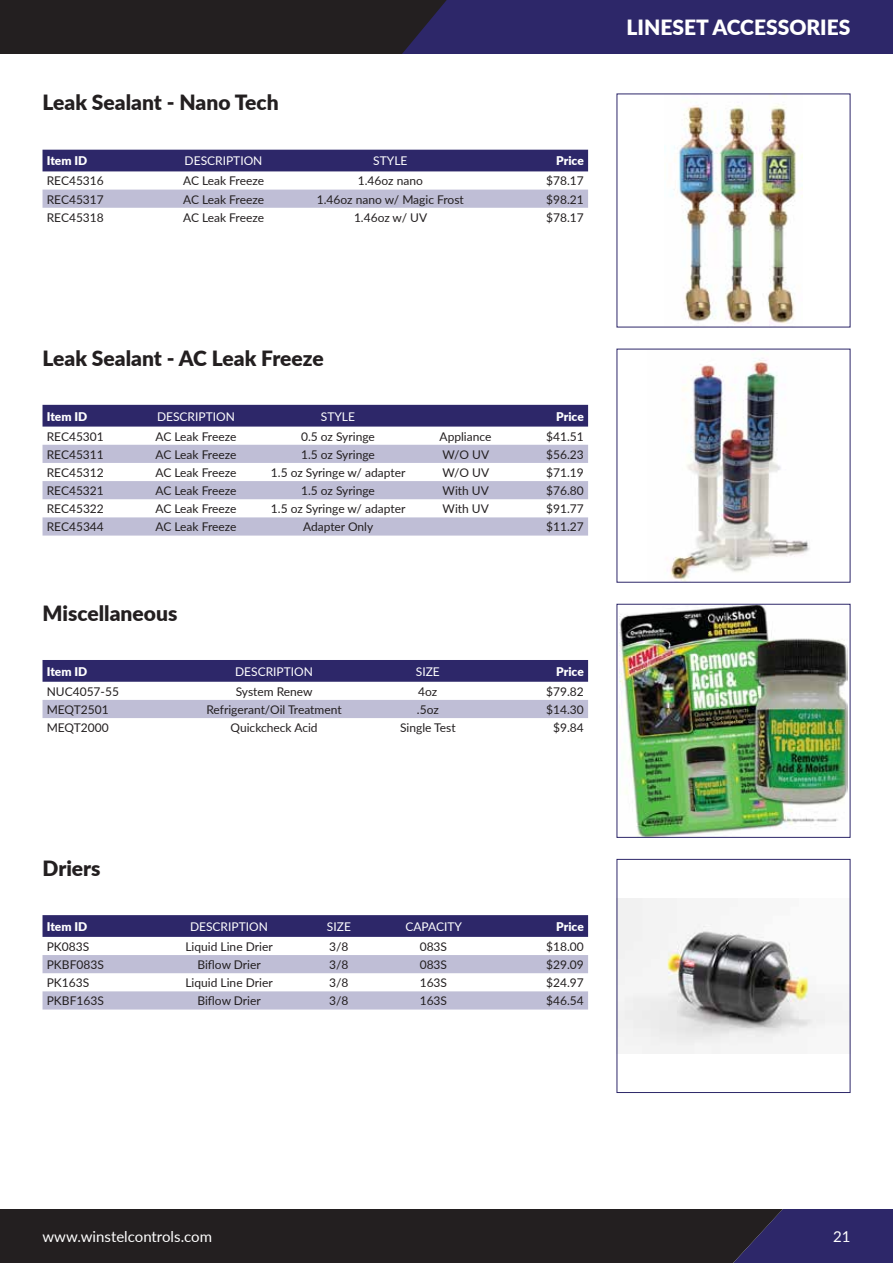
<style>
.page{position:relative;width:893px;height:1263px;background:#fff}
.page>*{position:absolute;margin:0;border:0;box-sizing:border-box;transform-origin:0 0}
.t1{font:900 21px "Lato";color:#231f20}
.t2{font:900 21px "Lato";color:#fff}
.t3{font:15px "Lato";color:#fff}
.t4{font:12px "Lato";color:#231f20}
.t5{font:12px "Lato";color:#fff}
.t6{font:900 12px "Lato";letter-spacing:-.005em;color:#fff}
</style>
<div class="page">
<div style="left:43px;top:150px;width:545px;height:21px;background:#2d2769"></div>
<div style="left:43px;top:190px;width:545px;height:18px;background:#bfbed6"></div>
<img style="left:671px;top:104px;width:131px;height:221px">
<div style="left:43px;top:405px;width:545px;height:22px;background:#2d2769"></div>
<svg style="left:43px;top:445px;width:545px;height:91px;fill:#bfbed6"></svg>
<img style="left:670px;top:358px;width:140px;height:223px">
<div style="left:43px;top:660px;width:545px;height:22px;background:#2d2769"></div>
<div style="left:43px;top:700px;width:545px;height:18px;background:#bfbed6"></div>
<img style="left:620px;top:606px;width:227px;height:230px">
<div style="left:617px;top:604px;width:233px;height:234px;border:1px solid #2d2769"></div>
<svg style="left:43px;top:915px;width:545px;height:22px;background:#2f296a"></svg>
<svg style="left:43px;top:955px;width:545px;height:54px"></svg>
<img style="left:619px;top:898px;width:229px;height:156px">
<div style="left:617px;top:859px;width:233px;height:234px;border:1px solid #2d2769"></div>
<div style="left:0;top:0;width:893px;height:54px;background:#231f20"></div>
<div style="left:402px;top:0;width:491px;height:54px;background:#2d2769"></div>
<svg style="left:0;top:1209px;width:893px;height:54px;background:#24202b"></svg>
<h1 class="t1" style="left:43px;top:87px;width:238px">Leak Sealant - Nano Tech</h1>
<p class="t6" style="left:47px;top:152px;width:42px">Item ID</p>
<p class="t5" style="left:185px;top:152px;width:79px">DESCRIPTION</p>
<p class="t5" style="left:373px;top:152px;width:36px">STYLE</p>
<p class="t6" style="left:556px;top:152px;width:29px">Price</p>
<p class="t4" style="left:47px;top:172px;width:59px">REC45316</p>
<p class="t4" style="left:183px;top:172px;width:82px">AC Leak Freeze</p>
<p class="t4" style="left:358px;top:172px;width:67px">1.46oz nano</p>
<p class="t4" style="left:546px;top:172px;width:39px">$78.17</p>
<p class="t4" style="left:47px;top:191px;width:59px">REC45317</p>
<p class="t4" style="left:183px;top:191px;width:82px">AC Leak Freeze</p>
<p class="t4" style="left:317px;top:191px;width:149px">1.46oz nano w/ Magic Frost</p>
<p class="t4" style="left:546px;top:191px;width:39px">$98.21</p>
<p class="t4" style="left:47px;top:209px;width:59px">REC45318</p>
<p class="t4" style="left:183px;top:209px;width:82px">AC Leak Freeze</p>
<p class="t4" style="left:354px;top:209px;width:75px">1.46oz w/ UV</p>
<p class="t4" style="left:546px;top:209px;width:39px">$78.17</p>
<h1 class="t2" style="left:627px;top:12px;width:225px">LINESET ACCESSORIES</h1>
<h1 class="t1" style="left:43px;top:342px;width:283px">Leak Sealant - AC Leak Freeze</h1>
<p class="t6" style="left:47px;top:407px;width:42px">Item ID</p>
<p class="t5" style="left:157px;top:408px;width:79px">DESCRIPTION</p>
<p class="t5" style="left:321px;top:408px;width:36px">STYLE</p>
<p class="t6" style="left:556px;top:407px;width:29px">Price</p>
<p class="t4" style="left:47px;top:427px;width:59px">REC45301</p>
<p class="t4" style="left:156px;top:427px;width:82px">AC Leak Freeze</p>
<p class="t4" style="left:301px;top:427px;width:75px">0.5 oz Syringe</p>
<p class="t4" style="left:440px;top:427px;width:53px">Appliance</p>
<p class="t4" style="left:546px;top:427px;width:39px">$41.51</p>
<p class="t4" style="left:47px;top:446px;width:59px">REC45311</p>
<p class="t4" style="left:156px;top:446px;width:82px">AC Leak Freeze</p>
<p class="t4" style="left:301px;top:446px;width:75px">1.5 oz Syringe</p>
<p class="t4" style="left:442px;top:446px;width:48px">W/O UV</p>
<p class="t4" style="left:546px;top:446px;width:39px">$56.23</p>
<p class="t4" style="left:47px;top:464px;width:59px">REC45312</p>
<p class="t4" style="left:156px;top:464px;width:82px">AC Leak Freeze</p>
<p class="t4" style="left:271px;top:464px;width:136px">1.5 oz Syringe w/ adapter</p>
<p class="t4" style="left:442px;top:464px;width:48px">W/O UV</p>
<p class="t4" style="left:546px;top:464px;width:39px">$71.19</p>
<p class="t4" style="left:47px;top:482px;width:59px">REC45321</p>
<p class="t4" style="left:156px;top:482px;width:82px">AC Leak Freeze</p>
<p class="t4" style="left:301px;top:482px;width:75px">1.5 oz Syringe</p>
<p class="t4" style="left:443px;top:482px;width:48px">With UV</p>
<p class="t4" style="left:546px;top:482px;width:39px">$76.80</p>
<p class="t4" style="left:47px;top:500px;width:59px">REC45322</p>
<p class="t4" style="left:156px;top:500px;width:82px">AC Leak Freeze</p>
<p class="t4" style="left:271px;top:500px;width:136px">1.5 oz Syringe w/ adapter</p>
<p class="t4" style="left:443px;top:500px;width:48px">With UV</p>
<p class="t4" style="left:546px;top:500px;width:39px">$91.77</p>
<p class="t4" style="left:47px;top:518px;width:59px">REC45344</p>
<p class="t4" style="left:156px;top:518px;width:82px">AC Leak Freeze</p>
<p class="t4" style="left:303px;top:518px;width:72px">Adapter Only</p>
<p class="t4" style="left:546px;top:518px;width:39px">$11.27</p>
<h1 class="t1" style="left:43px;top:597px;width:136px">Miscellaneous</h1>
<p class="t6" style="left:47px;top:662px;width:42px">Item ID</p>
<p class="t5" style="left:235px;top:663px;width:79px">DESCRIPTION</p>
<p class="t5" style="left:416px;top:663px;width:26px">SIZE</p>
<p class="t6" style="left:556px;top:662px;width:29px">Price</p>
<p class="t4" style="left:47px;top:683px;width:74px">NUC4057-55</p>
<p class="t4" style="left:236px;top:683px;width:78px">System Renew</p>
<p class="t4" style="left:418px;top:683px;width:21px">4oz</p>
<p class="t4" style="left:546px;top:683px;width:39px">$79.82</p>
<p class="t4" style="left:47px;top:701px;width:64px">MEQT2501</p>
<p class="t4" style="left:206px;top:701px;width:137px">Refrigerant/Oil Treatment</p>
<p class="t4" style="left:417px;top:701px;width:23px">.5oz</p>
<p class="t4" style="left:546px;top:701px;width:39px">$14.30</p>
<p class="t4" style="left:47px;top:719px;width:64px">MEQT2000</p>
<p class="t4" style="left:231px;top:719px;width:89px">Quickcheck Acid</p>
<p class="t4" style="left:400px;top:719px;width:57px">Single Test</p>
<p class="t4" style="left:553px;top:719px;width:32px">$9.84</p>
<h1 class="t1" style="left:43px;top:852px;width:60px">Driers</h1>
<p class="t6" style="left:47px;top:917px;width:42px">Item ID</p>
<p class="t5" style="left:190px;top:918px;width:79px">DESCRIPTION</p>
<p class="t5" style="left:327px;top:918px;width:26px">SIZE</p>
<p class="t5" style="left:405px;top:918px;width:58px">CAPACITY</p>
<p class="t6" style="left:556px;top:917px;width:29px">Price</p>
<p class="t4" style="left:47px;top:938px;width:44px">PK083S</p>
<p class="t4" style="left:185px;top:938px;width:89px">Liquid Line Drier</p>
<p class="t4" style="left:329px;top:938px;width:21px">3/8</p>
<p class="t4" style="left:420px;top:938px;width:29px">083S</p>
<p class="t4" style="left:546px;top:938px;width:39px">$18.00</p>
<p class="t4" style="left:47px;top:956px;width:59px">PKBF083S</p>
<p class="t4" style="left:197px;top:956px;width:65px">Biflow Drier</p>
<p class="t4" style="left:329px;top:956px;width:21px">3/8</p>
<p class="t4" style="left:420px;top:956px;width:29px">083S</p>
<p class="t4" style="left:546px;top:956px;width:39px">$29.09</p>
<p class="t4" style="left:47px;top:974px;width:44px">PK163S</p>
<p class="t4" style="left:185px;top:974px;width:89px">Liquid Line Drier</p>
<p class="t4" style="left:329px;top:974px;width:21px">3/8</p>
<p class="t4" style="left:420px;top:974px;width:29px">163S</p>
<p class="t4" style="left:546px;top:974px;width:39px">$24.97</p>
<p class="t4" style="left:47px;top:992px;width:59px">PKBF163S</p>
<p class="t4" style="left:197px;top:992px;width:65px">Biflow Drier</p>
<p class="t4" style="left:329px;top:992px;width:21px">3/8</p>
<p class="t4" style="left:420px;top:992px;width:29px">163S</p>
<p class="t4" style="left:546px;top:992px;width:39px">$46.54</p>
<p class="t3" style="left:43px;top:1226px;width:171px">www.winstelcontrols.com</p>
<p class="t3" style="left:833px;top:1226px;width:19px">21</p>
</div>
